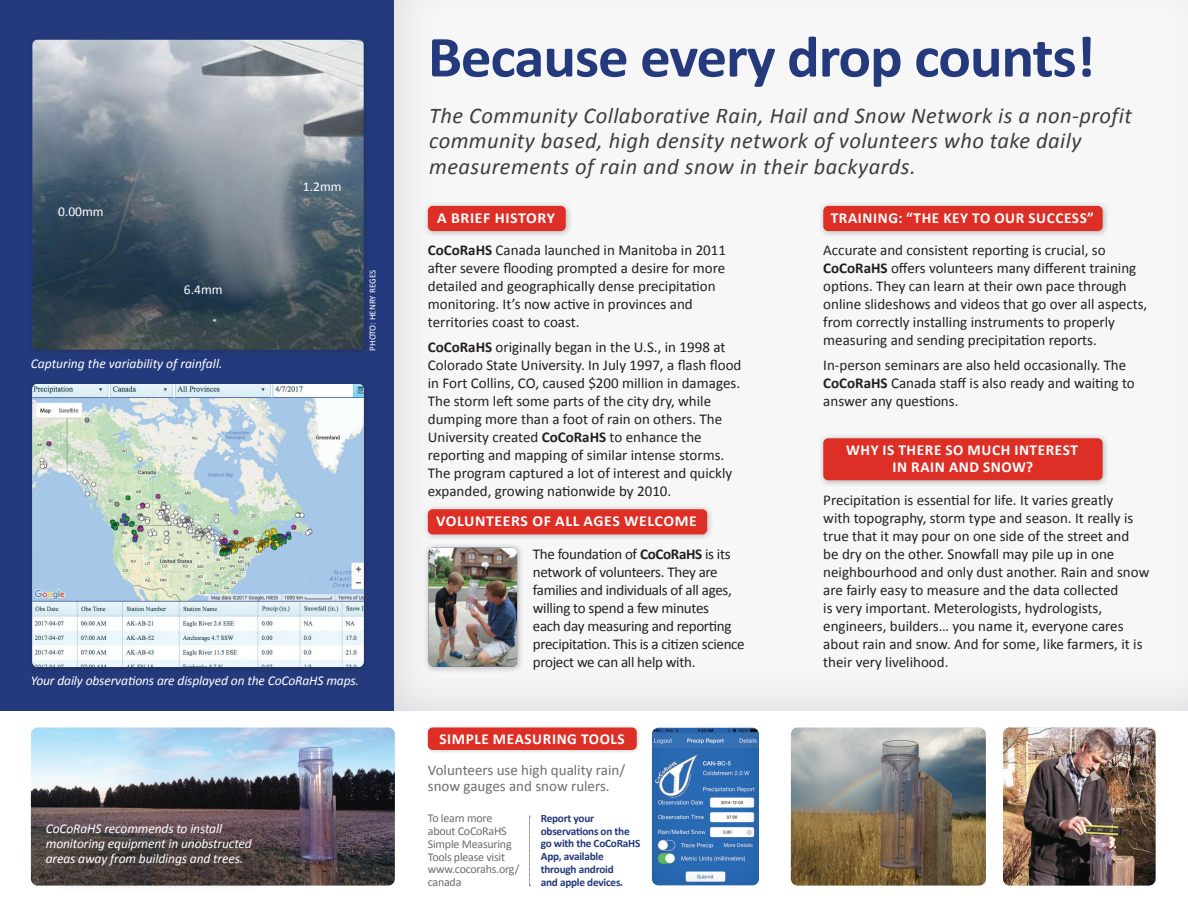
<style>
.page{position:relative;width:1188px;height:918px;background:#fff}
.page>*{position:absolute;margin:0;border:0;box-sizing:border-box;transform-origin:0 0}
.t1{font:700 58.8px "Calibri";letter-spacing:-.02em;color:#243a7c;scale:1.04 1}
.t2{font:italic 22.5px/25.5px "Calibri";letter-spacing:.02em;color:#3e3e3f}
.t3{font:700 15.15px/16.5px "Calibri";letter-spacing:.04em;color:#fff;text-align:center}
.t4{font:700 15.15px "Calibri";letter-spacing:.04em;color:#fff;scale:1.04 1}
.t5{font:15px/18px "Calibri";color:#231f20}
.t6{font:15px/18px "Calibri";letter-spacing:-.02em;color:#231f20}
.t7{font:15px/16.5px "Calibri";color:#6c6d70}
.t8{font:italic 13.5px/15px "Calibri";letter-spacing:-.01em;color:#fff}
.t9{font:13.5px "Calibri";color:#fff}
.t10{font:12px/12.8px "Calibri";letter-spacing:-.02em;color:#6c6d70}
.t11{font:700 11.25px/12.8px "Calibri";letter-spacing:-.02em;color:#243a7c}
.t12{font:9px "Calibri";color:#fff}
.s1{font-weight:700}
</style>
<div class="page">
<div style="left:0;top:0;width:395px;height:711px;background:#243a7c"></div>
<div style="left:389px;top:0;width:799px;height:711px;background:#f7f7f8"></div>
<div style="left:425px;top:725px;width:216px;height:29px;background:#231f20;opacity:.2"></div>
<div style="left:428px;top:728px;width:209px;height:22px;background:#dd2f26;border-radius:5px"></div>
<div style="left:423px;top:201px;width:150px;height:37px;background:#231f20;opacity:.3"></div>
<div style="left:428px;top:206px;width:138px;height:25px;background:#dd2f26;border-radius:5px"></div>
<div style="left:818px;top:201px;width:292px;height:37px;background:#231f20;opacity:.3"></div>
<div style="left:823px;top:206px;width:280px;height:25px;background:#dd2f26;border-radius:5px"></div>
<div style="left:818px;top:433px;width:292px;height:54px;background:#231f20;opacity:.3"></div>
<div style="left:823px;top:438px;width:280px;height:42px;background:#dd2f26;border-radius:5px"></div>
<div style="left:423px;top:504px;width:291px;height:38px;background:#231f20;opacity:.3"></div>
<div style="left:428px;top:509px;width:279px;height:25px;background:#dd2f26;border-radius:5px"></div>
<div style="left:424px;top:543px;width:100px;height:131px;background:#231f20;opacity:.3"></div>
<img style="left:429px;top:548px;width:88px;height:119px">
<div style="left:651px;top:726px;width:111px;height:160px;background:#231f20;opacity:.1"></div>
<img style="left:31px;top:728px;width:364px;height:158px">
<img style="left:1003px;top:728px;width:153px;height:158px">
<img style="left:791px;top:728px;width:195px;height:158px">
<div style="left:27px;top:35px;width:344px;height:322px;background:#233876"></div>
<img style="left:32px;top:40px;width:332px;height:310px">
<div style="left:27px;top:379px;width:344px;height:295px;background:#233876"></div>
<img style="left:32px;top:384px;width:332px;height:283px">
<svg style="left:529px;top:816px;width:2px;height:70px"></svg>
<div style="left:47px;top:824px;width:233px;height:70px;background:#231f20;opacity:.75"></div>
<p class="t9" style="left:58px;top:203px;width:47px">0.00mm</p>
<p class="t9" style="left:184px;top:282px;width:40px">6.4mm</p>
<p class="t8" style="left:31px;top:355px;width:193px">Capturing the variability of rainfall.</p>
<p class="t9" style="left:303px;top:178px;width:40px">1.2mm</p>
<p class="t12" style="left:367px;top:351px;width:82px;rotate:-90deg">PHOTO: HENRY REGES</p>
<p class="t8" style="left:31px;top:672px;width:330px">Your daily observations are displayed on the CoCoRaHS maps.</p>
<p class="t8" style="left:46px;top:821px;width:208px">CoCoRaHS recommends to install monitoring equipment in unobstructed areas away from buildings and trees.</p>
<p class="t1" style="left:428px;top:20px;width:643px">Because every drop counts!</p>
<p class="t2" style="left:429px;top:101px;width:705px">The Community Collaborative Rain, Hail and Snow Network is a non-profit community based, high density network of volunteers who take daily measurements of rain and snow in their backyards.</p>
<p class="t4" style="left:437px;top:208px;width:115px">A BRIEF HISTORY</p>
<p class="t5" style="left:428px;top:241px;width:300px"><span class="s1">CoCoRaHS</span> Canada launched in Manitoba in 2011 after severe flooding prompted a desire for more detailed and geographically dense precipitation monitoring. It’s now active in provinces and territories coast to coast.</p>
<p class="t5" style="left:428px;top:337px;width:315px"><span class="s1">CoCoRaHS</span> originally began in the U.S., in 1998 at Colorado State University. In July 1997, a flash flood in Fort Collins, CO, caused $200 million in damages.<br>The storm left some parts of the city dry, while dumping more than a foot of rain on others. The University created <span class="s1">CoCoRaHS</span> to enhance the reporting and mapping of similar intense storms.<br>The program captured a lot of interest and quickly expanded, growing nationwide by 2010.</p>
<p class="t3" style="left:831px;top:209px;width:264px">TRAINING: “THE KEY TO OUR SUCCESS”</p>
<p class="t5" style="left:823px;top:241px;width:326px">Accurate and consistent reporting is crucial, so <span class="s1">CoCoRaHS</span> offers volunteers many different training options. They can learn at their own pace through online slideshows and videos that go over all aspects, from correctly installing instruments to properly measuring and sending precipitation reports.</p>
<p class="t5" style="left:823px;top:355px;width:313px">In-person seminars are also held occasionally. The<br><span class="s1">CoCoRaHS</span> Canada staff is also ready and waiting to answer any questions.</p>
<p class="t3" style="left:846px;top:441px;width:233px">WHY IS THERE SO MUCH INTEREST<br>IN RAIN AND SNOW?</p>
<p class="t5" style="left:823px;top:490px;width:328px">Precipitation is essential for life. It varies greatly<br>with topography, storm type and season. It really is true that it may pour on one side of the street and<br>be dry on the other. Snowfall may pile up in one neighbourhood and only dust another. Rain and snow are fairly easy to measure and the data collected<br>is very important. Meterologists, hydrologists, engineers, builders… you name it, everyone cares about rain and snow. And for some, like farmers, it is their very livelihood.</p>
<p class="t4" style="left:436px;top:512px;width:252px">VOLUNTEERS OF ALL AGES WELCOME</p>
<p class="t6" style="left:533px;top:544px;width:213px">The foundation of <span class="s1">CoCoRaHS</span> is its network of volunteers. They are families and individuals of all ages, willing to spend a few minutes<br>each day measuring and reporting precipitation. This is a citizen science project we can all help with.</p>
<p class="t3" style="left:439px;top:730px;width:187px">SIMPLE MEASURING TOOLS</p>
<p class="t7" style="left:428px;top:761px;width:199px">Volunteers use high quality rain/ snow gauges and snow rulers.</p>
<p class="t11" style="left:541px;top:811px;width:101px">Report your observations on the go with the CoCoRaHS<br>App, available through android<br>and apple devices.</p>
<p class="t10" style="left:428px;top:811px;width:93px">To learn more about CoCoRaHS<br>Simple Measuring<br>Tools please visit www.cocorahs.org/ canada</p>
</div>
